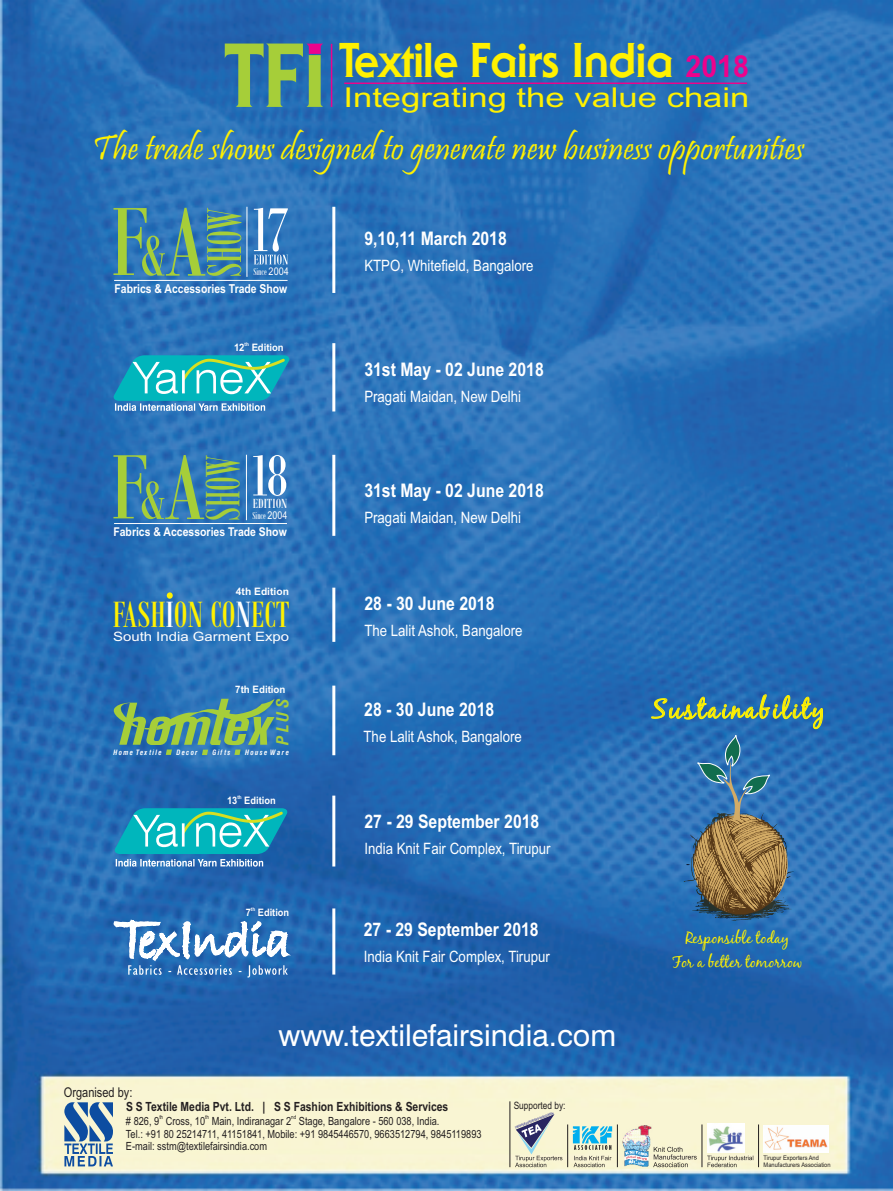
<style>
.page{position:relative;width:893px;height:1191px;background:#fff}
.page>*{position:absolute;margin:0;border:0;box-sizing:border-box;transform-origin:0 0}
.t1{font:800 97.35px "Staid Gothic";color:#a6ce39}
.t2{font:67.35px "Bodoni MT Condensed";color:#fff;scale:.96 1}
.t3{font:62.85px "Bodoni MT Condensed";color:#fff;scale:1.05 1}
.t4{font:52.5px "Bodoni MT Condensed";color:#a6ce39;scale:.76 1}
.t5{font:800 52.35px "Staid Gothic";color:#fff101;scale:.94 1}
.t6{font:39.75px "Bodoni MT Condensed";letter-spacing:.005em;color:#fff101;scale:.95 1}
.t7{font:36.15px "Pristina";color:#fff101}
.t8{font:30.15px "Swiss 721 BT";color:#fff}
.t9{font:27.3px "Arial";color:#fff101;scale:1.27 1}
.t10{font:26.7px "Black Jack";letter-spacing:.09em;color:#fff101}
.t11{font:700 18.75px "Arial";color:#fff;scale:.84 1}
.t12{font:italic 700 16.2px "Halvett Condensed";color:#a6ce39;scale:1.05 1}
.t13{font:16.05px/24.3px "Black Jack";color:#fff101;text-align:center}
.t14{font:15.75px "Arial";color:#fff;scale:.84 1}
.t15{font:14.25px "Bodoni MT Condensed";color:#fff;scale:1.06 1}
.t16{font:13.5px "Arial Narrow";color:#231f20}
.t17{font:12.9px "Arial";color:#fff;scale:1.16 1}
.t18{font:700 12.6px "Arial Narrow";color:#231f20}
.t19{font:700 12.3px "Arial";color:#fff;scale:.84 1}
.t20{font:700 12.15px "Arial";color:#fff;scale:.86 1}
.t21{font:11.25px/12.8px "Arial Narrow";color:#231f20}
.t22{font:10.8px "Bodoni MT Condensed";color:#fff;scale:.82 1}
.t23{font:10.65px "Bodoni MT Condensed";color:#fff;scale:.85 1}
.t24{font:700 10.2px "Arial";color:#fff;scale:.9 1}
.t25{font:10.2px "Arial Narrow";color:#231f20}
.t26{font:700 10.2px "Arial";color:#fff}
.t27{font:700 10.2px "Arial";color:#fff;scale:.95 1}
.t28{font:700 10.2px "Arial";color:#fff;scale:.92 1}
.t29{font:italic 700 7.2px "Halvett Condensed";letter-spacing:.185em;color:#fff;scale:.95 1}
.t30{font:6.3px/7.1px "Arial";color:#231f20;scale:.91 1}
.t31{font:5.7px "Arial Narrow";color:#231f20}
.t32{font:700 5.1px "Arial";color:#fff;scale:.9 1}
.t33{font:700 5.1px "Arial";color:#fff;scale:.92 1}
.t34{font:700 3px "Arial Narrow";color:#2e3092;scale:.87 1}
.s1{font-family:"Arial";font-weight:700;font-size:30.45px;color:#ed028c}
.s2{font-family:"Arial"}
.s3{font-size:99.15px;color:#a6ce39}
.s4{color:#fff}
</style>
<div class="page">
<img style="left:0;top:0;width:892px;height:1190px">
<svg style="left:64px;top:1102px;width:49px;height:64px;background:#7b9bb8"></svg>
<svg style="left:573px;top:1126px;width:39px;height:23px"></svg>
<svg style="left:574px;top:1155px;width:37px;height:12px"></svg>
<svg style="left:707px;top:1155px;width:46px;height:12px"></svg>
<img style="left:707px;top:1123px;width:37px;height:29px">
<img style="left:623px;top:1124px;width:29px;height:46px">
<svg style="left:653px;top:1146px;width:44px;height:21px"></svg>
<hr style="left:567px;top:1124px;width:1px;height:43px;background:#231f20">
<hr style="left:510px;top:1101px;width:1px;height:66px;background:#231f20">
<hr style="left:617px;top:1124px;width:1px;height:43px;background:#231f20">
<hr style="left:702px;top:1124px;width:1px;height:43px;background:#231f20">
<hr style="left:758px;top:1124px;width:1px;height:43px;background:#231f20">
<img style="left:764px;top:1125px;width:64px;height:27px">
<svg style="left:114px;top:808px;width:174px;height:58px;background:#33abbd"></svg>
<svg style="left:114px;top:919px;width:177px;height:58px"></svg>
<hr style="left:114px;top:280px;width:174px;height:1px;background:#fff">
<svg style="left:113px;top:208px;width:128px;height:68px;background:#518f93"></svg>
<hr style="left:247px;top:207px;width:1px;height:70px;background:#fff">
<hr style="left:332px;top:207px;width:3px;height:86px;background:#fff">
<hr style="left:332px;top:455px;width:3px;height:81px;background:#fff">
<hr style="left:332px;top:685px;width:3px;height:70px;background:#fff">
<hr style="left:332px;top:343px;width:3px;height:68px;background:#fff">
<hr style="left:332px;top:587px;width:3px;height:55px;background:#fff">
<hr style="left:332px;top:795px;width:3px;height:71px;background:#fff">
<hr style="left:332px;top:908px;width:3px;height:66px;background:#fff">
<svg style="left:254px;top:255px;width:34px;height:9px"></svg>
<hr style="left:114px;top:523px;width:173px;height:1px;background:#fff">
<svg style="left:113px;top:455px;width:51px;height:64px;background:#518f90"></svg>
<hr style="left:246px;top:455px;width:1px;height:65px;background:#fff">
<svg style="left:112px;top:355px;width:179px;height:56px;background:#37b1c0"></svg>
<svg style="left:167px;top:592px;width:6px;height:6px"></svg>
<svg style="left:109px;top:672px;width:166px;height:83px;background:#488797"></svg>
<svg style="left:694px;top:814px;width:94px;height:100px;background:#a48149"></svg>
<img style="left:784px;top:841px;width:4px;height:30px">
<img style="left:719px;top:855px;width:14px;height:23px">
<img style="left:718px;top:897px;width:61px;height:21px">
<svg style="left:709px;top:881px;width:4px;height:3px"></svg>
<svg style="left:727px;top:876px;width:15px;height:10px"></svg>
<svg style="left:775px;top:871px;width:19px;height:31px"></svg>
<svg style="left:751px;top:916px;width:10px;height:2px"></svg>
<svg style="left:693px;top:898px;width:37px;height:21px"></svg>
<svg style="left:696px;top:734px;width:74px;height:94px;background:#4179a4"></svg>
<hr style="left:331px;top:44px;width:1px;height:63px;background:#ed028c">
<hr style="left:344px;top:83px;width:403px;height:1px;background:#ed028c">
<svg style="left:306px;top:44px;width:17px;height:63px"></svg>
<svg style="left:515px;top:1112px;width:47px;height:55px;background:#ccccbd"></svg>
<h1 class="t1" style="left:225px;top:26px;width:80px">TF</h1>
<h3 class="t5" style="left:339px;top:34px;width:437px">Textile Fairs India <span class="s1">2018</span></h3>
<h3 class="t9" style="left:343px;top:87px;width:321px">Integrating the value chain</h3>
<h3 class="t7" style="left:92px;top:129px;width:714px">The trade shows designed to generate new business opportunities</h3>
<h2 class="t2" style="left:249px;top:208px;width:42px">17</h2>
<p class="t23" style="left:253px;top:268px;width:43px">Since <span class="s2">2004</span></p>
<p class="t19" style="left:115px;top:284px;width:207px">Fabrics &amp; Accessories Trade Show</p>
<p class="t33" style="left:245px;top:342px;width:6px">th</p>
<p class="t28" style="left:234px;top:343px;width:56px">12 Edition</p>
<h3 class="t3" style="left:165px;top:455px;width:119px"><span class="s3">A</span> 18</h3>
<h3 class="t4" style="left:206px;top:520px;width:88px;rotate:-90deg">SHOW</h3>
<p class="t15" style="left:253px;top:499px;width:34px">EDITION</p>
<p class="t22" style="left:253px;top:512px;width:44px">Since <span class="s2">2004</span></p>
<p class="t20" style="left:113px;top:527px;width:203px">Fabrics &amp; Accessories Trade Show</p>
<p class="t26" style="left:236px;top:588px;width:54px">4th Edition</p>
<h3 class="t6" style="left:113px;top:601px;width:187px">FASH<span class="s4">I</span>ON CO<span class="s4">N</span>ECT</h3>
<p class="t17" style="left:113px;top:632px;width:153px">South India Garment Expo</p>
<p class="t27" style="left:235px;top:686px;width:54px">7th Edition</p>
<p class="t12" style="left:273px;top:745px;width:45px;rotate:-90deg">PLUS</p>
<p class="t29" style="left:114px;top:748px;width:52px">Home Textile</p>
<p class="t29" style="left:176px;top:748px;width:24px">Decor</p>
<p class="t29" style="left:212px;top:748px;width:21px">Gifts</p>
<p class="t29" style="left:245px;top:748px;width:48px">House Ware</p>
<p class="t32" style="left:237px;top:795px;width:6px">th</p>
<p class="t24" style="left:227px;top:796px;width:55px">13 Edition</p>
<p class="t32" style="left:251px;top:907px;width:6px">th</p>
<p class="t24" style="left:246px;top:909px;width:50px">7 Edition</p>
<p class="t11" style="left:364px;top:231px;width:171px">9,10,11 March 2018</p>
<p class="t14" style="left:364px;top:260px;width:203px">KTPO, Whitefield, Bangalore</p>
<p class="t11" style="left:364px;top:362px;width:215px">31st May - 02 June 2018</p>
<p class="t14" style="left:364px;top:390px;width:188px">Pragati Maidan, New Delhi</p>
<p class="t11" style="left:364px;top:483px;width:215px">31st May - 02 June 2018</p>
<p class="t14" style="left:364px;top:512px;width:188px">Pragati Maidan, New Delhi</p>
<p class="t11" style="left:364px;top:596px;width:156px">28 - 30 June 2018</p>
<p class="t14" style="left:364px;top:625px;width:190px">The Lalit Ashok, Bangalore</p>
<p class="t11" style="left:364px;top:702px;width:156px">28 - 30 June 2018</p>
<p class="t14" style="left:364px;top:730px;width:190px">The Lalit Ashok, Bangalore</p>
<p class="t11" style="left:364px;top:814px;width:210px">27 - 29 September 2018</p>
<p class="t14" style="left:364px;top:842px;width:223px">India Knit Fair Complex, Tirupur</p>
<p class="t11" style="left:364px;top:922px;width:210px">27 - 29 September 2018</p>
<p class="t14" style="left:364px;top:951px;width:223px">India Knit Fair Complex, Tirupur</p>
<h3 class="t8" style="left:278px;top:1022px;width:339px">www.textilefairsindia.com</h3>
<p class="t16" style="left:64px;top:1086px;width:70px">Organised by:</p>
<p class="t18" style="left:126px;top:1102px;width:324px">S S Textile Media Pvt. Ltd. | S S Fashion Exhibitions &amp; Services</p>
<p class="t31" style="left:159px;top:1115px;width:5px">th</p>
<p class="t31" style="left:205px;top:1115px;width:5px">th</p>
<p class="t31" style="left:291px;top:1115px;width:7px">nd</p>
<p class="t21" style="left:126px;top:1115px;width:357px"># 826, 9 Cross, 10 Main, Indiranagar 2 Stage, Bangalore - 560 038, India.<br>Tel.: +91 80 25214711, 41151841, Mobile: +91 9845446570, 9663512794, 9845119893<br>E-mail: sstm@textilefairsindia.com</p>
<p class="t25" style="left:514px;top:1101px;width:53px">Supported by:</p>
<p class="t34" style="left:534px;top:1119px;width:23px;rotate:-21deg">ER AS CIAT O</p>
<p class="t34" style="left:515px;top:1126px;width:38px;rotate:-21deg">T RUP R XPORT S’ SO</p>
<h3 class="t10" style="left:652px;top:696px;width:175px">Sustainability</h3>
<p class="t13" style="left:672px;top:926px;width:132px">Responsible today<br>For a better tomorrow</p>
<p class="t30" style="left:764px;top:1155px;width:75px">Tirupur Exporters And<br>Manufacturers Association</p>
</div>
